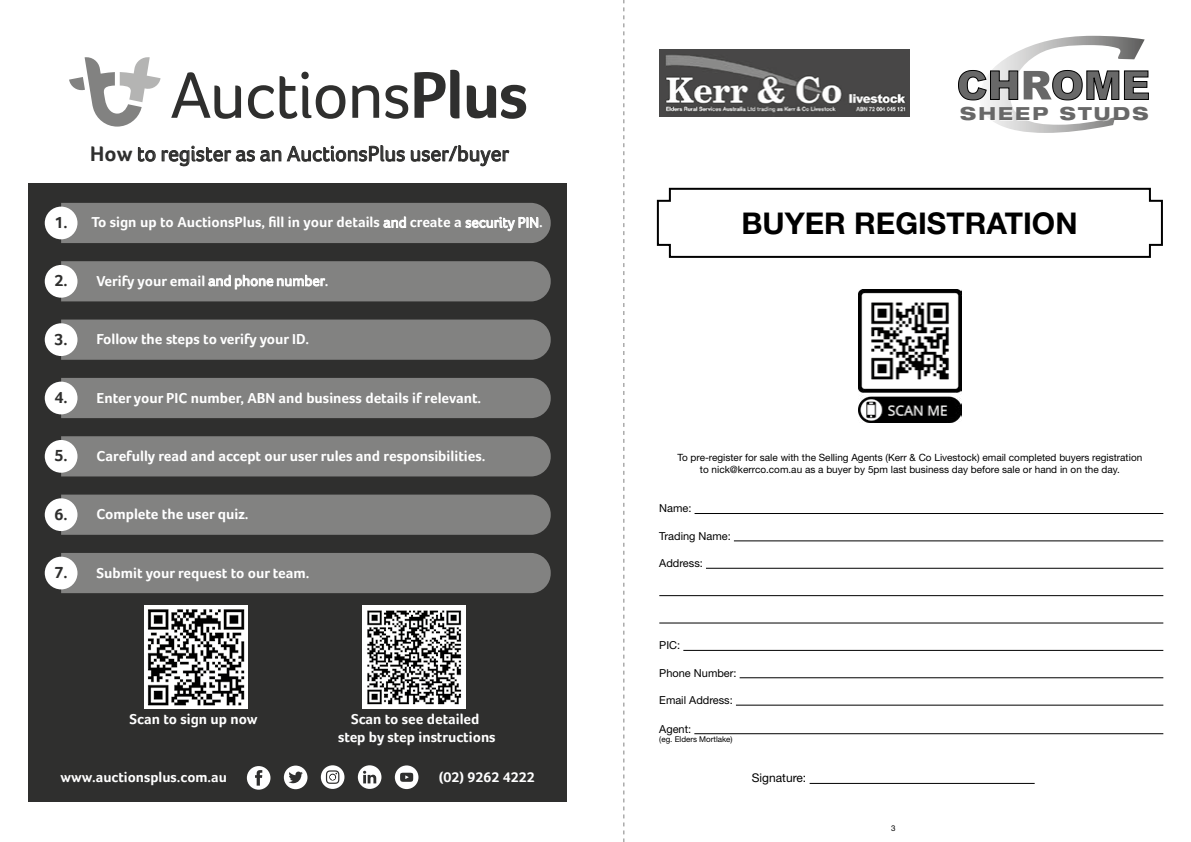
<style>
.page{position:relative;width:1191px;height:842px;background:#fff}
.page>*{position:absolute;margin:0;border:0;box-sizing:border-box;transform-origin:0 0}
.t1{font:700 30px "Helvetica Neue LT Std";color:#000}
.t2{font:italic 700 23.5px "Arial Narrow";color:#000}
.t3{font:21.7px "Foco";color:#2f2f2e}
.t4{font:800 expanded 18.1px "Helvetica Neue LT Std";letter-spacing:.12em;color:#686868}
.t5{font:italic 700 15px "Arial Narrow";color:#000}
.t6{font:700 14.8px/17.7px "Foco";color:#fff;text-align:center}
.t7{font:700 14.6px "Foco";color:#fff}
.t8{font:12px "Helvetica Neue LT Std";color:#000}
.t9{font:11px "Helvetica Neue LT Std";color:#000}
.t10{font:10px/12px "Helvetica Neue LT Std";color:#000;text-align:center}
.t11{font:8px "Helvetica Neue LT Std";color:#000}
.s1{font-weight:700}
.s2{font-size:16.7px;color:#2f2f2e}
.s3{font-weight:400}
</style>
<div class="page">
<svg style="left:171px;top:72px;width:70px;height:47px"></svg>
<svg style="left:248px;top:72px;width:97px;height:47px"></svg>
<svg style="left:352px;top:85px;width:27px;height:33px"></svg>
<svg style="left:385px;top:85px;width:23px;height:34px"></svg>
<svg style="left:414px;top:70px;width:45px;height:48px"></svg>
<svg style="left:467px;top:85px;width:59px;height:34px"></svg>
<svg style="left:69px;top:57px;width:91px;height:70px"></svg>
<div style="left:28px;top:183px;width:539px;height:618px;background:#2f2f2e"></div>
<div style="left:61px;top:378px;width:490px;height:40px;background:#828281"></div>
<div style="left:45px;top:382px;width:32px;height:32px;background:#fff;border-radius:50%"></div>
<div style="left:61px;top:436px;width:490px;height:40px;background:#828281"></div>
<div style="left:45px;top:440px;width:32px;height:33px;background:#fff;border-radius:50%"></div>
<div style="left:61px;top:495px;width:490px;height:40px;background:#828281"></div>
<div style="left:45px;top:498px;width:32px;height:33px;background:#fff;border-radius:50%"></div>
<div style="left:61px;top:553px;width:490px;height:40px;background:#828281"></div>
<div style="left:45px;top:557px;width:32px;height:32px;background:#fff;border-radius:50%"></div>
<div style="left:61px;top:203px;width:490px;height:40px;background:#828281"></div>
<div style="left:45px;top:207px;width:32px;height:32px;background:#fff;border-radius:50%"></div>
<div style="left:61px;top:261px;width:490px;height:40px;background:#828281"></div>
<div style="left:45px;top:265px;width:32px;height:33px;background:#fff;border-radius:50%"></div>
<div style="left:61px;top:320px;width:490px;height:40px;background:#828281"></div>
<div style="left:45px;top:323px;width:32px;height:33px;background:#fff;border-radius:50%"></div>
<svg style="left:247px;top:766px;width:23px;height:24px"></svg>
<svg style="left:321px;top:765px;width:23px;height:24px"></svg>
<svg style="left:358px;top:765px;width:23px;height:24px"></svg>
<svg style="left:284px;top:765px;width:23px;height:24px"></svg>
<svg style="left:395px;top:765px;width:23px;height:24px"></svg>
<img style="left:144px;top:605px;width:103px;height:104px">
<img style="left:362px;top:605px;width:104px;height:104px">
<svg style="left:623px;top:0;width:1px;height:842px"></svg>
<svg style="left:958px;top:36px;width:190px;height:97px"></svg>
<div style="left:961px;top:107px;width:187px;height:15px;background:#fff"></div>
<img style="left:659px;top:49px;width:251px;height:68px">
<svg style="left:656px;top:187px;width:507px;height:71px"></svg>
<hr style="left:694px;top:513px;width:469px;height:1px;background:#000">
<hr style="left:734px;top:541px;width:429px;height:1px;background:#000">
<hr style="left:706px;top:568px;width:457px;height:1px;background:#000">
<hr style="left:659px;top:595px;width:504px;height:1px;background:#000">
<hr style="left:659px;top:623px;width:504px;height:1px;background:#000">
<hr style="left:683px;top:650px;width:480px;height:1px;background:#000">
<hr style="left:739px;top:677px;width:424px;height:1px;background:#000">
<hr style="left:736px;top:705px;width:427px;height:1px;background:#000">
<hr style="left:694px;top:733px;width:469px;height:1px;background:#000">
<hr style="left:809px;top:783px;width:225px;height:1px;background:#000">
<img style="left:858px;top:289px;width:103px;height:134px">
<h3 class="t3" style="left:90px;top:139px;width:420px"><span class="s1">How</span> to register as an AuctionsPlus user/buyer</h3>
<p class="t6" style="left:54px;top:213px;width:490px"><span class="s2">1.</span> To sign up to AuctionsPlus, fill in your details <span class="s3">and</span> create a <span class="s3">security PIN</span>.</p>
<p class="t6" style="left:54px;top:272px;width:276px"><span class="s2">2.</span> Verify your email <span class="s3">and phone number</span>.</p>
<p class="t6" style="left:54px;top:330px;width:256px"><span class="s2">3.</span> Follow the steps to verify your ID.</p>
<p class="t6" style="left:54px;top:389px;width:428px"><span class="s2">4.</span> Enter your PIC number, ABN and business details if relevant.</p>
<p class="t6" style="left:54px;top:447px;width:432px"><span class="s2">5.</span> Carefully read and accept our user rules and responsibilities.</p>
<p class="t6" style="left:54px;top:505px;width:196px"><span class="s2">6.</span> Complete the user quiz.</p>
<p class="t6" style="left:54px;top:563px;width:257px"><span class="s2">7.</span> Submit your request to our team.</p>
<p class="t6" style="left:129px;top:710px;width:130px">Scan to sign up now</p>
<p class="t6" style="left:338px;top:710px;width:159px">Scan to see detailed step by step instructions</p>
<p class="t7" style="left:61px;top:769px;width:168px">www.auctionsplus.com.au</p>
<p class="t7" style="left:439px;top:769px;width:98px">(02) 9262 4222</p>
<p class="t4" style="left:960px;top:102px;width:190px">SHEEP STUDS</p>
<h2 class="t2" style="left:811px;top:199px;width:197px">2020 Spring Bull Sale</h2>
<h1 class="t1" style="left:741px;top:204px;width:338px">BUYER REGISTRATION</h1>
<p class="t10" style="left:677px;top:451px;width:466px">To pre-register for sale with the Selling Agents (Kerr &amp; Co Livestock) email completed buyers registration to nick@kerrco.com.au as a buyer by 5pm last business day before sale or hand in on the day.</p>
<p class="t9" style="left:659px;top:502px;width:34px">Name:</p>
<p class="t9" style="left:659px;top:529px;width:73px">Trading Name:</p>
<p class="t9" style="left:659px;top:557px;width:45px">Address:</p>
<p class="t5" style="left:669px;top:522px;width:93px">Phone Number:</p>
<p class="t9" style="left:659px;top:639px;width:22px">PIC:</p>
<p class="t9" style="left:659px;top:666px;width:79px">Phone Number:</p>
<p class="t9" style="left:659px;top:693px;width:75px">Email Address:</p>
<p class="t9" style="left:659px;top:722px;width:33px">Agent:</p>
<p class="t11" style="left:659px;top:735px;width:75px">(eg. Elders Mortlake)</p>
<p class="t8" style="left:752px;top:771px;width:56px">Signature:</p>
<p class="t11" style="left:891px;top:823px;width:6px">3</p>
</div>
